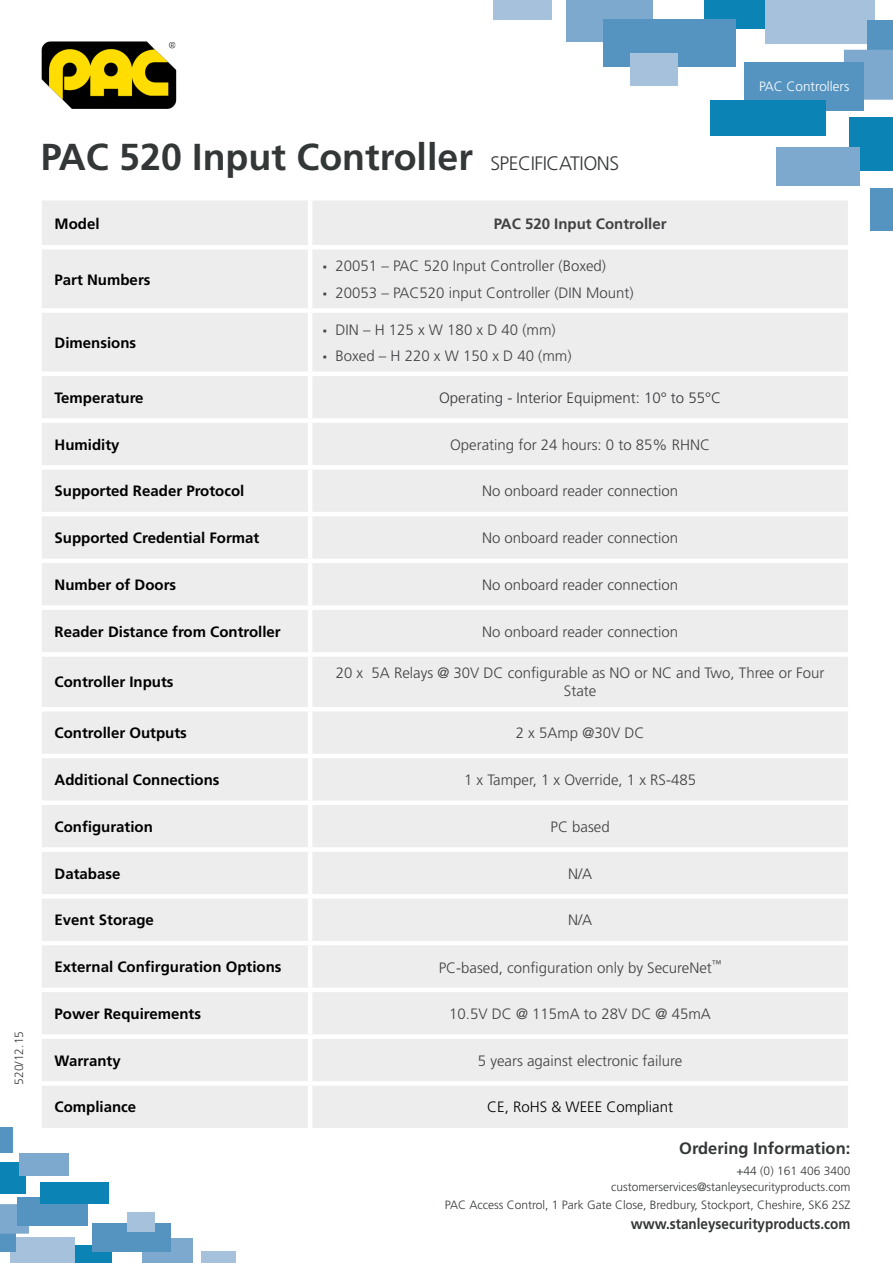
<style>
.page{position:relative;width:893px;height:1263px;background:#fff}
.page>*{position:absolute;margin:0;border:0;box-sizing:border-box;transform-origin:0 0}
.t1{font:700 37.5px "Frutiger LT Std";color:#343738}
.t2{font:700 16.5px "Frutiger LT Std";color:#343738}
.t3{font:300 15px/18px "Frutiger LT Std";color:#414042;text-align:center}
.t4{font:700 15px "Frutiger LT Std";color:#000}
.t5{font:300 15px "Frutiger LT Std";color:#343738}
.t6{font:700 15px "Frutiger LT Std";color:#343738;scale:.9 1}
.t7{font:700 15px "Frutiger LT Std";color:#414042}
.t8{font:300 15px "Frutiger LT Std";color:#000}
.t9{font:300 13.5px "Frutiger LT Std";color:#fff}
.t10{font:300 12px/16.2px "Frutiger LT Std";color:#343738;text-align:right}
.t11{font:300 12px "Frutiger LT Std";color:#414042}
.s1{font-weight:300;font-size:19.5px}
.s2{font-family:"Arial Narrow";font-weight:400;font-size:12px}
</style>
<div class="page">
<div style="left:201px;top:1252px;width:35px;height:11px;background:#a6c1db"></div>
<div style="left:62px;top:1246px;width:49px;height:17px;background:#0c83b5"></div>
<div style="left:142px;top:1238px;width:51px;height:25px;background:#7ea9ce"></div>
<div style="left:11px;top:1237px;width:64px;height:26px;background:#a6c1db"></div>
<div style="left:0;top:1224px;width:15px;height:27px;background:#5594c1"></div>
<div style="left:93px;top:1224px;width:78px;height:28px;background:#5594c1"></div>
<div style="left:0;top:1162px;width:26px;height:32px;background:#0c83b5"></div>
<div style="left:127px;top:1212px;width:28px;height:19px;background:#a6c1db"></div>
<div style="left:19px;top:1153px;width:50px;height:23px;background:#7ea9ce"></div>
<div style="left:0;top:1204px;width:29px;height:29px;background:#7ea9ce"></div>
<div style="left:17px;top:1197px;width:71px;height:29px;background:#5594c1"></div>
<div style="left:40px;top:1183px;width:68px;height:21px;background:#0c83b5"></div>
<div style="left:0;top:1127px;width:13px;height:25px;background:#5594c1"></div>
<img style="left:42px;top:41px;width:135px;height:68px">
<div style="left:42px;top:201px;width:806px;height:107px;background:#ededee"></div>
<div style="left:42px;top:313px;width:806px;height:815px;background:#ededee"></div>
<hr style="left:42px;top:245px;width:268px;height:4px;background:#fff">
<hr style="left:310px;top:245px;width:542px;height:4px;background:#fff">
<div style="left:42px;top:371px;width:268px;height:5px;background:#fff"></div>
<div style="left:310px;top:371px;width:542px;height:5px;background:#fff"></div>
<div style="left:42px;top:418px;width:268px;height:5px;background:#fff"></div>
<div style="left:310px;top:418px;width:542px;height:5px;background:#fff"></div>
<div style="left:42px;top:465px;width:268px;height:5px;background:#fff"></div>
<div style="left:310px;top:465px;width:542px;height:5px;background:#fff"></div>
<hr style="left:42px;top:512px;width:268px;height:4px;background:#fff">
<hr style="left:310px;top:512px;width:542px;height:4px;background:#fff">
<hr style="left:42px;top:559px;width:268px;height:4px;background:#fff">
<hr style="left:310px;top:559px;width:542px;height:4px;background:#fff">
<div style="left:42px;top:605px;width:268px;height:5px;background:#fff"></div>
<div style="left:310px;top:605px;width:542px;height:5px;background:#fff"></div>
<div style="left:42px;top:652px;width:268px;height:5px;background:#fff"></div>
<div style="left:310px;top:652px;width:542px;height:5px;background:#fff"></div>
<hr style="left:42px;top:707px;width:268px;height:4px;background:#fff">
<hr style="left:310px;top:707px;width:542px;height:4px;background:#fff">
<hr style="left:42px;top:754px;width:268px;height:4px;background:#fff">
<hr style="left:310px;top:754px;width:542px;height:4px;background:#fff">
<div style="left:42px;top:800px;width:268px;height:5px;background:#fff"></div>
<div style="left:310px;top:800px;width:542px;height:5px;background:#fff"></div>
<div style="left:42px;top:847px;width:268px;height:5px;background:#fff"></div>
<div style="left:310px;top:847px;width:542px;height:5px;background:#fff"></div>
<hr style="left:42px;top:894px;width:268px;height:4px;background:#fff">
<hr style="left:310px;top:894px;width:542px;height:4px;background:#fff">
<hr style="left:42px;top:941px;width:268px;height:4px;background:#fff">
<hr style="left:310px;top:941px;width:542px;height:4px;background:#fff">
<hr style="left:42px;top:988px;width:268px;height:4px;background:#fff">
<hr style="left:310px;top:988px;width:542px;height:4px;background:#fff">
<div style="left:42px;top:1034px;width:268px;height:5px;background:#fff"></div>
<div style="left:310px;top:1034px;width:542px;height:5px;background:#fff"></div>
<div style="left:42px;top:1081px;width:268px;height:5px;background:#fff"></div>
<div style="left:310px;top:1081px;width:542px;height:5px;background:#fff"></div>
<hr style="left:308px;top:200px;width:4px;height:45px;background:#fff">
<hr style="left:308px;top:249px;width:4px;height:59px;background:#fff">
<hr style="left:308px;top:313px;width:4px;height:58px;background:#fff">
<hr style="left:308px;top:376px;width:4px;height:42px;background:#fff">
<hr style="left:308px;top:423px;width:4px;height:42px;background:#fff">
<hr style="left:308px;top:470px;width:4px;height:42px;background:#fff">
<hr style="left:308px;top:516px;width:4px;height:43px;background:#fff">
<hr style="left:308px;top:563px;width:4px;height:42px;background:#fff">
<hr style="left:308px;top:610px;width:4px;height:42px;background:#fff">
<hr style="left:308px;top:657px;width:4px;height:50px;background:#fff">
<hr style="left:308px;top:711px;width:4px;height:43px;background:#fff">
<hr style="left:308px;top:758px;width:4px;height:42px;background:#fff">
<hr style="left:308px;top:805px;width:4px;height:42px;background:#fff">
<hr style="left:308px;top:852px;width:4px;height:42px;background:#fff">
<hr style="left:308px;top:898px;width:4px;height:43px;background:#fff">
<hr style="left:308px;top:945px;width:4px;height:43px;background:#fff">
<hr style="left:308px;top:992px;width:4px;height:42px;background:#fff">
<hr style="left:308px;top:1039px;width:4px;height:42px;background:#fff">
<hr style="left:308px;top:1086px;width:4px;height:42px;background:#fff">
<div style="left:493px;top:0;width:59px;height:19px;background:#a6c1db"></div>
<div style="left:704px;top:0;width:84px;height:29px;background:#0c83b5"></div>
<div style="left:566px;top:0;width:86px;height:42px;background:#7ea9ce"></div>
<div style="left:766px;top:0;width:109px;height:43px;background:#a6c1db"></div>
<div style="left:867px;top:20px;width:26px;height:45px;background:#5594c1"></div>
<div style="left:603px;top:19px;width:133px;height:47px;background:#5594c1"></div>
<div style="left:850px;top:117px;width:43px;height:54px;background:#0c83b5"></div>
<div style="left:630px;top:53px;width:47px;height:33px;background:#a6c1db"></div>
<div style="left:776px;top:148px;width:84px;height:38px;background:#7ea9ce"></div>
<div style="left:844px;top:50px;width:49px;height:50px;background:#7ea9ce"></div>
<div style="left:745px;top:62px;width:119px;height:49px;background:#5594c1"></div>
<div style="left:710px;top:100px;width:115px;height:36px;background:#0c83b5"></div>
<div style="left:871px;top:188px;width:22px;height:42px;background:#5594c1"></div>
<p class="t9" style="left:759px;top:79px;width:92px">PAC Controllers</p>
<p class="t11" style="left:12px;top:1084px;width:55px;rotate:-90deg">520/12.15</p>
<h1 class="t1" style="left:41px;top:135px;width:580px">PAC 520 Input Controller <span class="s1">SPECIFICATIONS</span></h1>
<p class="t4" style="left:55px;top:215px;width:46px">Model</p>
<p class="t7" style="left:494px;top:215px;width:174px">PAC 520 Input Controller</p>
<p class="t4" style="left:55px;top:270px;width:97px">Part Numbers</p>
<p class="t4" style="left:55px;top:334px;width:83px">Dimensions</p>
<p class="t3" style="left:323px;top:257px;width:285px"><span class="s2">▪</span> 20051 – PAC 520 Input Controller (Boxed)</p>
<p class="t3" style="left:323px;top:284px;width:312px"><span class="s2">▪</span> 20053 – PAC520 input Controller (DIN Mount)</p>
<p class="t3" style="left:323px;top:321px;width:234px"><span class="s2">▪</span> DIN – H 125 x W 180 x D 40 (mm)</p>
<p class="t3" style="left:323px;top:347px;width:250px"><span class="s2">▪</span> Boxed – H 220 x W 150 x D 40 (mm)</p>
<p class="t4" style="left:55px;top:389px;width:90px">Temperature</p>
<p class="t5" style="left:439px;top:389px;width:284px">Operating - Interior Equipment: 10° to 55°C</p>
<p class="t4" style="left:55px;top:435px;width:67px">Humidity</p>
<p class="t3" style="left:450px;top:436px;width:262px">Operating for 24 hours: 0 to 85% RHNC</p>
<p class="t4" style="left:55px;top:482px;width:191px">Supported Reader Protocol</p>
<p class="t3" style="left:482px;top:482px;width:198px">No onboard reader connection</p>
<p class="t4" style="left:55px;top:529px;width:206px">Supported Credential Format</p>
<p class="t3" style="left:482px;top:529px;width:198px">No onboard reader connection</p>
<p class="t4" style="left:55px;top:576px;width:123px">Number of Doors</p>
<p class="t3" style="left:482px;top:576px;width:198px">No onboard reader connection</p>
<p class="t4" style="left:55px;top:623px;width:228px">Reader Distance from Controller</p>
<p class="t3" style="left:482px;top:623px;width:198px">No onboard reader connection</p>
<p class="t4" style="left:55px;top:673px;width:120px">Controller Inputs</p>
<p class="t3" style="left:336px;top:664px;width:490px">20 x 5A Relays @ 30V DC configurable as NO or NC and Two, Three or Four<br>State</p>
<p class="t4" style="left:55px;top:724px;width:134px">Controller Outputs</p>
<p class="t3" style="left:516px;top:724px;width:130px">2 x 5Amp @30V DC</p>
<p class="t4" style="left:55px;top:771px;width:166px">Additional Connections</p>
<p class="t3" style="left:464px;top:771px;width:233px">1 x Tamper, 1 x Override, 1 x RS-485</p>
<p class="t4" style="left:55px;top:818px;width:100px">Configuration</p>
<p class="t3" style="left:550px;top:818px;width:61px">PC based</p>
<p class="t4" style="left:55px;top:864px;width:67px">Database</p>
<p class="t3" style="left:568px;top:864px;width:26px">N/A</p>
<p class="t4" style="left:55px;top:911px;width:101px">Event Storage</p>
<p class="t3" style="left:568px;top:911px;width:26px">N/A</p>
<p class="t4" style="left:55px;top:958px;width:228px">External Confirguration Options</p>
<p class="t3" style="left:439px;top:959px;width:284px">PC-based, configuration only by SecureNet<sup>™</sup></p>
<p class="t4" style="left:55px;top:1005px;width:148px">Power Requirements</p>
<p class="t3" style="left:449px;top:1005px;width:263px">10.5V DC @ 115mA to 28V DC @ 45mA</p>
<p class="t4" style="left:55px;top:1052px;width:68px">Warranty</p>
<p class="t3" style="left:478px;top:1052px;width:206px">5 years against electronic failure</p>
<p class="t4" style="left:55px;top:1098px;width:83px">Compliance</p>
<p class="t8" style="left:487px;top:1099px;width:187px">CE, RoHS &amp; WEEE Compliant</p>
<p class="t2" style="left:679px;top:1139px;width:173px">Ordering Information:</p>
<p class="t10" style="left:611px;top:1162px;width:241px">+44 (0) 161 406 3400 customerservices@stanleysecurityproducts.com</p>
<p class="t10" style="left:445px;top:1197px;width:407px">PAC Access Control, 1 Park Gate Close, Bredbury, Stockport, Cheshire, SK6 2SZ</p>
<p class="t6" style="left:631px;top:1214px;width:245px">www.stanleysecurityproducts.com</p>
</div>
